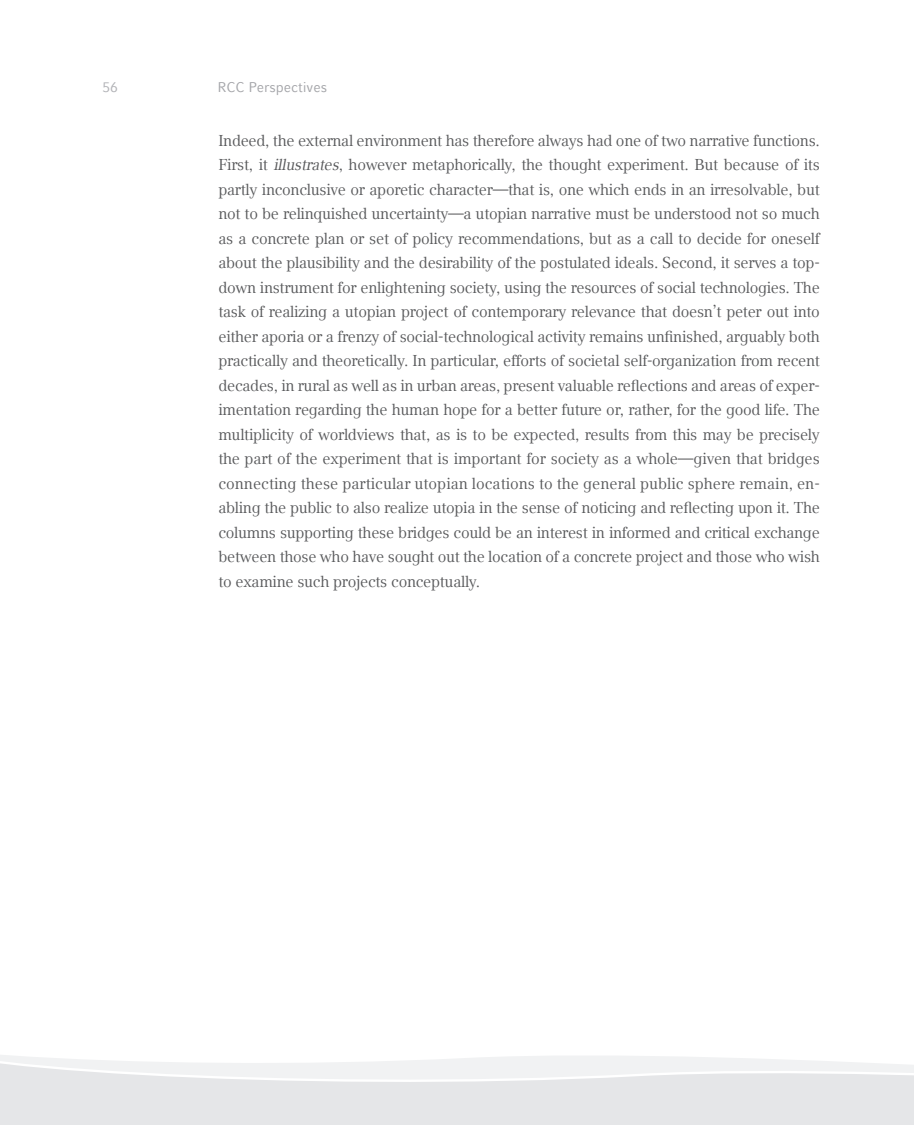
<style>
.page{position:relative;width:914px;height:1125px;background:#fff}
.page>*{position:absolute;margin:0;border:0;box-sizing:border-box;transform-origin:0 0}
.t1{font:15.75px/24.5px "LMU Compatil Text";letter-spacing:-.02em;color:#57585a;text-align:justify}
.t2{font:14px "LMU Compatil Fact";color:#a4a5a9}
.t3{font:14px "LMU Compatil Fact";color:#b2b3b7}
.s1{font-style:italic}
</style>
<div class="page">
<svg style="left:0;top:1055px;width:913px;height:70px;fill:#e5e6e8"></svg>
<p class="t3" style="left:102px;top:79px;width:17px">56</p>
<p class="t2" style="left:217px;top:79px;width:111px">RCC Perspectives</p>
<p class="t1" style="left:218px;top:128px;width:603px">Indeed, the external environment has therefore always had one of two narrative functions.<br>First, it <span class="s1">illustrates</span>, however metaphorically, the thought experiment. But because of its partly inconclusive or aporetic character—that is, one which ends in an irresolvable, but not to be relinquished uncertainty—a utopian narrative must be understood not so much as a concrete plan or set of policy recommendations, but as a call to decide for oneself about the plausibility and the desirability of the postulated ideals. Second, it serves a top&shy;down instrument for enlightening society, using the resources of social technologies. The task of realizing a utopian project of contemporary relevance that doesn’t peter out into either aporia or a frenzy of social-technological activity remains unfinished, arguably both practically and theoretically. In particular, efforts of societal self-organization from recent decades, in rural as well as in urban areas, present valuable reflections and areas of exper&shy;imentation regarding the human hope for a better future or, rather, for the good life. The multiplicity of worldviews that, as is to be expected, results from this may be precisely the part of the experiment that is important for society as a whole—given that bridges connecting these particular utopian locations to the general public sphere remain, en&shy;abling the public to also realize utopia in the sense of noticing and reflecting upon it. The columns supporting these bridges could be an interest in informed and critical exchange between those who have sought out the location of a concrete project and those who wish to examine such projects conceptually.</p>
</div>
